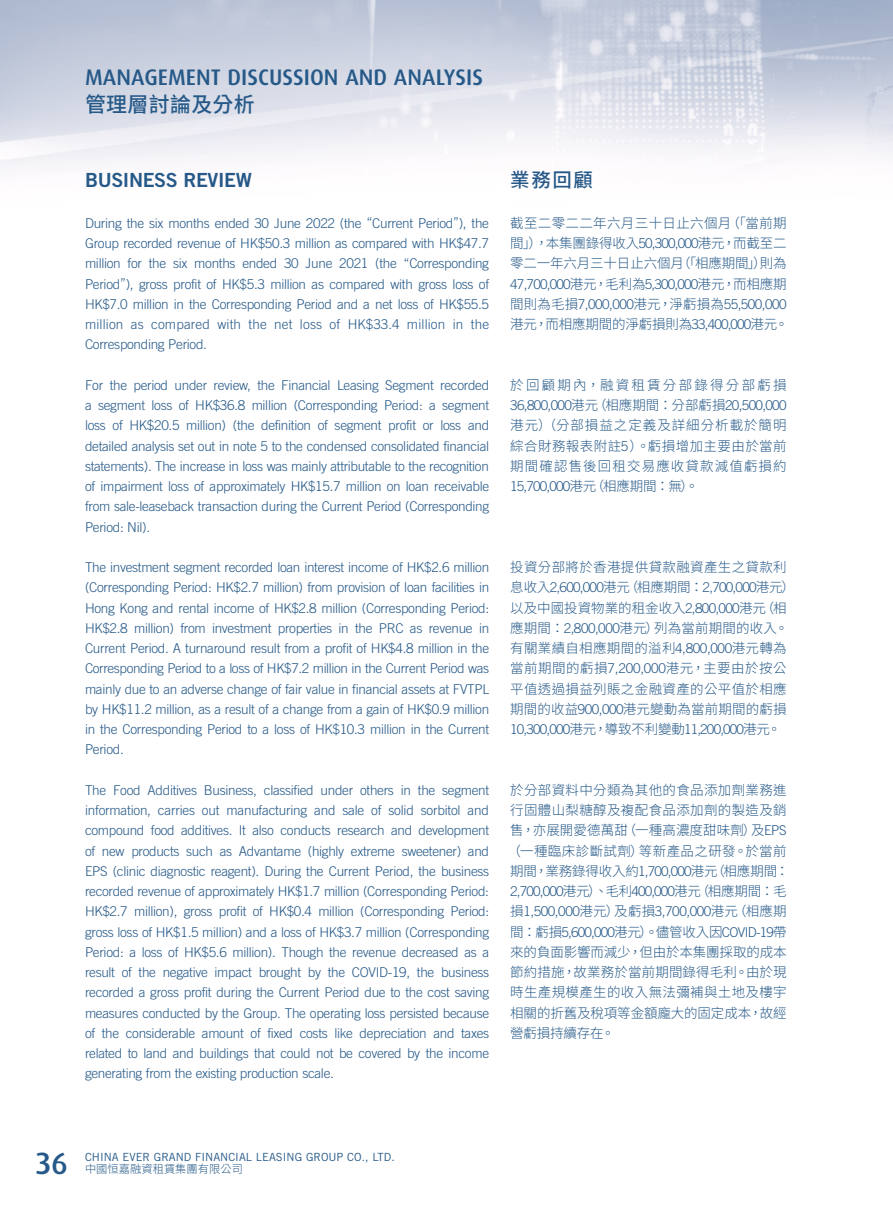
<style>
.page{position:relative;width:893px;height:1212px;background:#fff}
.page>*{position:absolute;margin:0;border:0;box-sizing:border-box;transform-origin:0 0}
.t1{font:500 30.75px "Dax";color:#265988}
.t2{font:500 22.5px "Dax";color:#265988}
.t3{font:500 21px "Source Han Sans TC";letter-spacing:.015em;color:#265988}
.Heading_1{font:19.5px "Trade Gothic LT Std Bd 2";letter-spacing:-.02em;color:#265988}
.C_Heading_1{font:500 19.5px "Source Han Sans TC";color:#265988}
.Body_Text{font:300 13.5px/20.2px "Trade Gothic LT Std";letter-spacing:-.02em;color:#265988;text-align:justify}
.C_Body_Text{font:300 13.5px/20.2px "Source Han Sans TC";letter-spacing:.02em;color:#265988}
.C_Body_Text-2{font:300 13.5px/20.2px "Source Han Sans TC";letter-spacing:-.01em;color:#265988}
.t4{font:11.25px "Trade Gothic LT Std";color:#265988}
.t5{font:300 11.25px "Source Han Sans TC";letter-spacing:.005em;color:#265988}
.s1{font-family:"Trade Gothic LT Std"}
</style>
<div class="page">
<img style="left:0;top:0;width:893px;height:167px">
<h2 class="t2" style="left:85px;top:65px;width:400px">MANAGEMENT DISCUSSION AND ANALYSIS</h2>
<h3 class="t3" style="left:85px;top:92px;width:171px">管理層討論及分析</h3>
<p class="Heading_1" style="left:85px;top:168px;width:168px">BUSINESS REVIEW</p>
<p class="Body_Text" style="left:85px;top:213px;width:406px">During the six months ended 30 June 2022 (the “Current Period”), the Group recorded revenue of HK$50.3 million as compared with HK$47.7 million for the six months ended 30 June 2021 (the “Corresponding Period”), gross profit of HK$5.3 million as compared with gross loss of HK$7.0 million in the Corresponding Period and a net loss of HK$55.5 million as compared with the net loss of HK$33.4 million in the Corresponding Period.</p>
<p class="Body_Text" style="left:85px;top:375px;width:406px">For the period under review, the Financial Leasing Segment recorded a segment loss of HK$36.8 million (Corresponding Period: a segment loss of HK$20.5 million) (the definition of segment profit or loss and detailed analysis set out in note 5 to the condensed consolidated financial statements). The increase in loss was mainly attributable to the recognition of impairment loss of approximately HK$15.7 million on loan receivable from sale-leaseback transaction during the Current Period (Corresponding Period: Nil).</p>
<p class="Body_Text" style="left:85px;top:557px;width:406px">The investment segment recorded loan interest income of HK$2.6 million (Corresponding Period: HK$2.7 million) from provision of loan facilities in Hong Kong and rental income of HK$2.8 million (Corresponding Period:<br>HK$2.8 million) from investment properties in the PRC as revenue in Current Period. A turnaround result from a profit of HK$4.8 million in the Corresponding Period to a loss of HK$7.2 million in the Current Period was mainly due to an adverse change of fair value in financial assets at FVTPL by HK$11.2 million, as a result of a change from a gain of HK$0.9 million in the Corresponding Period to a loss of HK$10.3 million in the Current Period.</p>
<p class="Body_Text" style="left:85px;top:780px;width:406px">The Food Additives Business, classified under others in the segment information, carries out manufacturing and sale of solid sorbitol and compound food additives. It also conducts research and development of new products such as Advantame (highly extreme sweetener) and EPS (clinic diagnostic reagent). During the Current Period, the business recorded revenue of approximately HK$1.7 million (Corresponding Period:<br>HK$2.7 million), gross profit of HK$0.4 million (Corresponding Period: gross loss of HK$1.5 million) and a loss of HK$3.7 million (Corresponding Period: a loss of HK$5.6 million). Though the revenue decreased as a result of the negative impact brought by the COVID-19, the business recorded a gross profit during the Current Period due to the cost saving measures conducted by the Group. The operating loss persisted because of the considerable amount of fixed costs like depreciation and taxes related to land and buildings that could not be covered by the income generating from the existing production scale.</p>
<p class="C_Heading_1" style="left:510px;top:169px;width:84px">業務回顧</p>
<p class="C_Body_Text-2" style="left:510px;top:213px;width:280px">截至二零二二年六月三十日止六個月（「當前期間」），本集團錄得收入<span class="s1">50,300,000</span>港元，而截至二零二一年六月三十日止六個月（「相應期間」）則為<br><span class="s1">47,700,000</span>港元，毛利為<span class="s1">5,300,000</span>港元，而相應期間則為毛損<span class="s1">7,000,000</span>港元，淨虧損為<span class="s1">55,500,000</span>港元，而相應期間的淨虧損則為<span class="s1">33,400,000</span>港元。</p>
<p class="C_Body_Text" style="left:510px;top:375px;width:278px;text-align:justify">於回顧期內，融資租賃分部錄得分部虧損<span class="s1">36,800,000</span>港元（相應期間：分部虧損<span class="s1">20,500,000</span>港元）（分部損益之定義及詳細分析載於簡明綜合財務報表附註<span class="s1">5</span>）。虧損增加主要由於當前期間確認售後回租交易應收貸款減值虧損約<span class="s1">15,700,000</span>港元（相應期間：無）。</p>
<p class="C_Body_Text" style="left:510px;top:557px;width:286px">投資分部將於香港提供貸款融資產生之貸款利息收入<span class="s1">2,600,000</span>港元（相應期間：<span class="s1">2,700,000</span>港元）以及中國投資物業的租金收入<span class="s1">2,800,000</span>港元（相應期間：<span class="s1">2,800,000</span>港元）列為當前期間的收入。有關業績自相應期間的溢利<span class="s1">4,800,000</span>港元轉為當前期間的虧損<span class="s1">7,200,000</span>港元，主要由於按公平值透過損益列賬之金融資產的公平值於相應期間的收益<span class="s1">900,000</span>港元變動為當前期間的虧損<br><span class="s1">10,300,000</span>港元，導致不利變動<span class="s1">11,200,000</span>港元。</p>
<p class="C_Body_Text" style="left:507px;top:780px;width:283px">於分部資料中分類為其他的食品添加劑業務進行固體山梨糖醇及複配食品添加劑的製造及銷售，亦展開愛德萬甜（一種高濃度甜味劑）及<span class="s1">EPS</span>（一種臨床診斷試劑）等新產品之研發。於當前期間，業務錄得收入約<span class="s1">1,700,000</span>港元（相應期間：<br><span class="s1">2,700,000</span>港元）、毛利<span class="s1">400,000</span>港元（相應期間：毛損<span class="s1">1,500,000</span>港元）及虧損<span class="s1">3,700,000</span>港元（相應期間：虧損<span class="s1">5,600,000</span>港元）。儘管收入因<span class="s1">COVID-19</span>帶來的負面影響而減少，但由於本集團採取的成本節約措施，故業務於當前期間錄得毛利。由於現時生產規模產生的收入無法彌補與土地及樓宇相關的折舊及稅項等金額龐大的固定成本，故經營虧損持續存在。</p>
<h1 class="t1" style="left:35px;top:1146px;width:34px">36</h1>
<p class="t4" style="left:85px;top:1150px;width:311px">CHINA EVER GRAND FINANCIAL LEASING GROUP CO., LTD.</p>
<p class="t5" style="left:85px;top:1162px;width:159px">中國恒嘉融資租賃集團有限公司</p>
</div>
